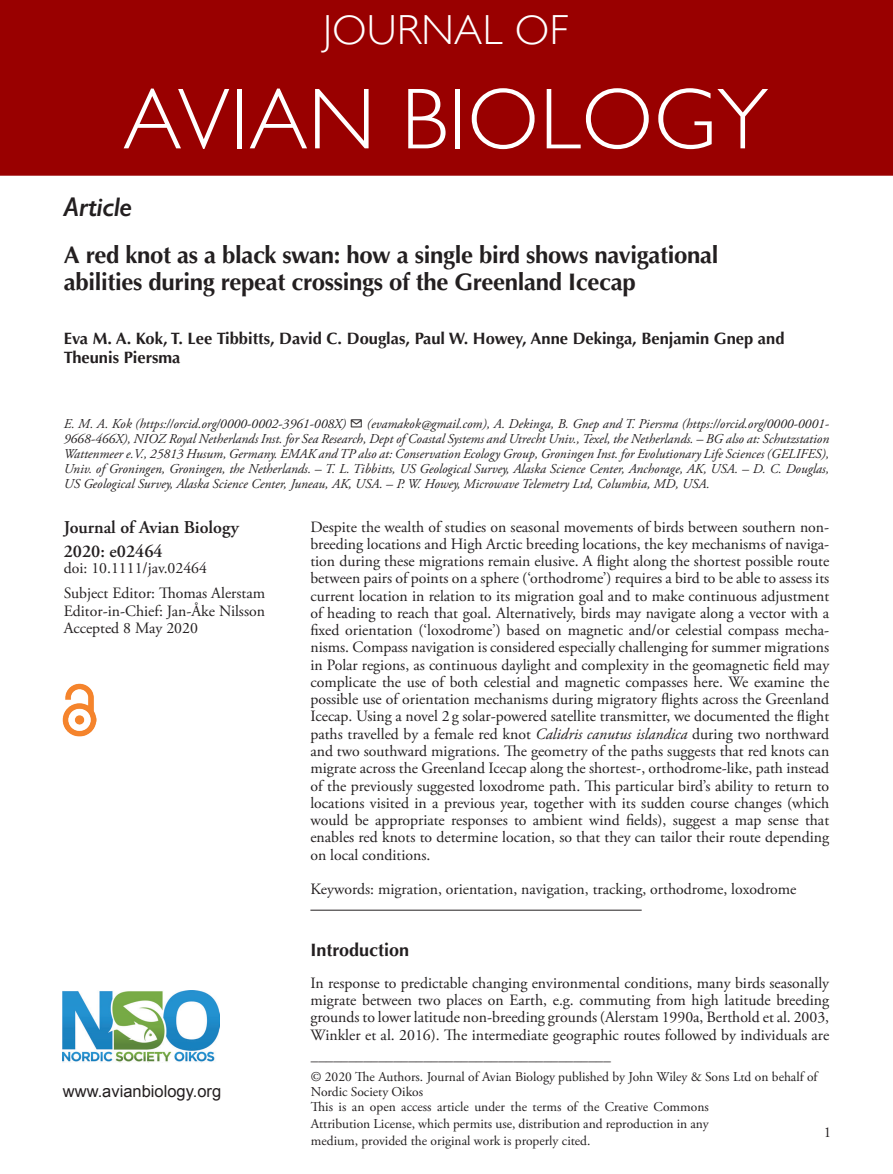
<style>
.page{position:relative;width:893px;height:1174px;background:#fff}
.page>*{position:absolute;margin:0;border:0;box-sizing:border-box;transform-origin:0 0}
.JAB_Title{font:300 87px "Gill Sans";letter-spacing:.01em;color:#fff}
.JAB_Title-2{font:300 42px "Gill Sans";letter-spacing:.01em;color:#fff}
.AT_TYPE{font:italic 600 27px "Gill Sans";letter-spacing:-.015em;color:#231f20}
.CT{font:700 24px/27px "Optima LT Std";letter-spacing:-.015em;color:#231f20}
.Corres{font:600 18px "Adobe Garamond Pro";color:#231f20}
.H1_Rule{font:700 18px "Optima LT Std";color:#231f20}
.AU{font:700 16.5px/19.5px "Optima LT Std";color:#231f20}
.t1{font:16.5px "Arial";color:#231f20}
.ABS_TXT{font:15.75px/17.2px "Adobe Garamond Pro";color:#231f20;text-align:justify}
.TXT_Open{font:15.75px/17.2px "Adobe Garamond Pro";color:#231f20;text-align:justify}
.Keywords{font:15.75px "Adobe Garamond Pro";color:#231f20}
.Doi_No{font:15.75px "Adobe Garamond Pro";color:#231f20}
.t2{font:15px "Adobe Garamond Pro";color:#231f20}
.Address{font:italic 13.5px/15px "Adobe Garamond Pro";color:#231f20;text-align:justify}
.FM_Note{font:13.5px/16.8px "Adobe Garamond Pro";color:#231f20}
.s1{font-style:italic}
</style>
<div class="page">
<img style="left:63px;top:990px;width:156px;height:72px">
<img style="left:63px;top:683px;width:34px;height:53px">
<div style="left:0;top:0;width:893px;height:176px;background:#900"></div>
<hr style="left:310px;top:909px;width:332px;height:1px;background:#231f20">
<p class="JAB_Title-2" style="left:323px;top:-3px;width:247px">JOURNAL OF</p>
<p class="JAB_Title" style="left:123px;top:51px;width:646px">AVIAN BIOLOGY</p>
<p class="AT_TYPE" style="left:64px;top:191px;width:70px">Article</p>
<p class="CT" style="left:64px;top:242px;width:656px">A red knot as a black swan: how a single bird shows navigational abilities during repeat crossings of the Greenland Icecap</p>
<p class="AU" style="left:64px;top:329px;width:722px">Eva M. A. Kok, T. Lee Tibbitts, David C. Douglas, Paul W. Howey, Anne Dekinga, Benjamin Gnep and<br>Theunis Piersma</p>
<p class="Address" style="left:64px;top:416px;width:767px">E. M. A. Kok (https://orcid.org/0000-0002-3961-008X) ✉ (evamakok@gmail.com), A. Dekinga, B. Gnep and T. Piersma (https://orcid.org/0000-0001- 9668-466X), NIOZ Royal Netherlands Inst. for Sea Research, Dept of Coastal Systems and Utrecht Univ., Texel, the Netherlands. – BG also at: Schutzstation Wattenmeer e.V., 25813 Husum, Germany. EMAK and TP also at: Conservation Ecology Group, Groningen Inst. for Evolutionary Life Sciences (GELIFES), Univ. of Groningen, Groningen, the Netherlands. – T. L. Tibbitts, US Geological Survey, Alaska Science Center, Anchorage, AK, USA. – D. C. Douglas, US Geological Survey, Alaska Science Center, Juneau, AK, USA. – P. W. Howey, Microwave Telemetry Ltd, Columbia, MD, USA.</p>
<p class="Corres" style="left:64px;top:517px;width:177px">Journal of Avian Biology</p>
<p class="Corres" style="left:64px;top:541px;width:100px">2020: e02464</p>
<p class="Corres" style="left:64px;top:539px;width:111px">00: 1–11, 2020</p>
<p class="Doi_No" style="left:64px;top:558px;width:145px">doi: 10.1111/jav.02464</p>
<p class="ABS_TXT" style="left:64px;top:585px;width:203px">Subject Editor: Thomas Alerstam</p>
<p class="ABS_TXT" style="left:64px;top:602px;width:203px">Editor-in-Chief: Jan-Åke Nilsson</p>
<p class="ABS_TXT" style="left:64px;top:620px;width:136px">Accepted 8 May 2020</p>
<p class="t1" style="left:63px;top:1080px;width:160px">www.avianbiology.org</p>
<p class="ABS_TXT" style="left:310px;top:518px;width:520px">Despite the wealth of studies on seasonal movements of birds between southern non&shy;breeding locations and High Arctic breeding locations, the key mechanisms of naviga&shy;tion during these migrations remain elusive. A flight along the shortest possible route between pairs of points on a sphere (‘orthodrome’) requires a bird to be able to assess its current location in relation to its migration goal and to make continuous adjustment of heading to reach that goal. Alternatively, birds may navigate along a vector with a fixed orientation (‘loxodrome’) based on magnetic and/or celestial compass mecha&shy;nisms. Compass navigation is considered especially challenging for summer migrations in Polar regions, as continuous daylight and complexity in the geomagnetic field may complicate the use of both celestial and magnetic compasses here. We examine the possible use of orientation mechanisms during migratory flights across the Greenland Icecap. Using a novel 2g solar-powered satellite transmitter, we documented the flight paths travelled by a female red knot <span class="s1">Calidris canutus islandica</span> during two northward and two southward migrations. The geometry of the paths suggests that red knots can migrate across the Greenland Icecap along the shortest-, orthodrome-like, path instead of the previously suggested loxodrome path. This particular bird’s ability to return to locations visited in a previous year, together with its sudden course changes (which would be appropriate responses to ambient wind fields), suggest a map sense that enables red knots to determine location, so that they can tailor their route depending on local conditions.</p>
<p class="Keywords" style="left:310px;top:879px;width:488px">Keywords: migration, orientation, navigation, tracking, orthodrome, loxodrome</p>
<p class="H1_Rule" style="left:310px;top:939px;width:100px">Introduction</p>
<p class="TXT_Open" style="left:310px;top:974px;width:520px">In response to predictable changing environmental conditions, many birds seasonally migrate between two places on Earth, e.g. commuting from high latitude breeding grounds to lower latitude non-breeding grounds (Alerstam 1990a, Berthold et al. 2003, Winkler et al. 2016). The intermediate geographic routes followed by individuals are</p>
<p class="t2" style="left:311px;top:1051px;width:301px">––––––––––––––––––––––––––––––––––––––––</p>
<p class="FM_Note" style="left:311px;top:1069px;width:508px;line-height:15px">© 2020 The Authors. Journal of Avian Biology published by John Wiley &amp; Sons Ltd on behalf of<br>Nordic Society Oikos</p>
<p class="FM_Note" style="left:311px;top:1098px;width:399px;text-align:justify">This is an open access article under the terms of the Creative Commons Attribution License, which permits use, distribution and reproduction in any medium, provided the original work is properly cited.</p>
<p class="t2" style="left:824px;top:1123px;width:9px">1</p>
</div>
